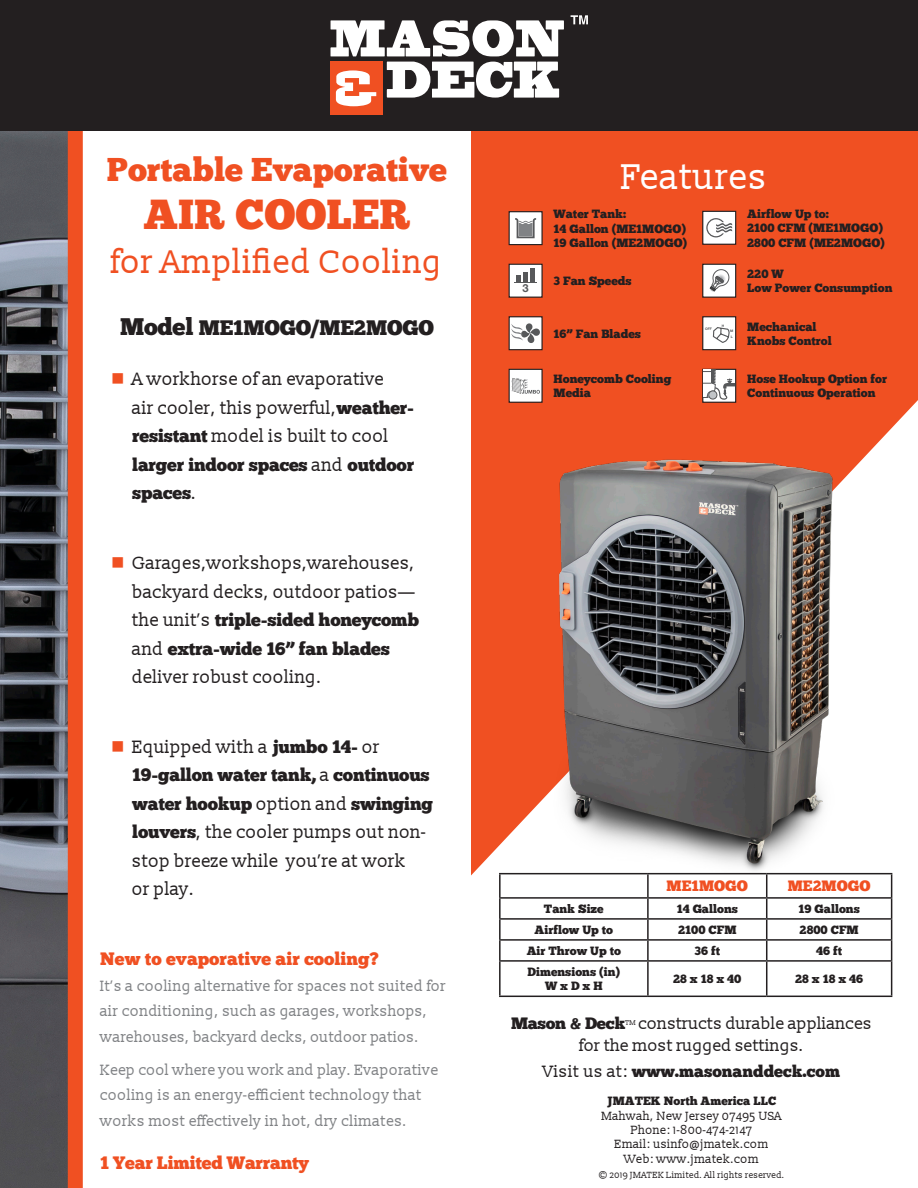
<style>
.page{position:relative;width:918px;height:1188px;background:#fff}
.page>*{position:absolute;margin:0;border:0;box-sizing:border-box;transform-origin:0 0}
.t1{font:42px "Chunk Five";color:#f05022}
.t2{font:36px "Slabo 13 px";color:#fff}
.t3{font:33px "Chunk Five";color:#f05022}
.t4{font:33px "Slabo 13 px";color:#f05022}
.t5{font:21px "Chunk Five";letter-spacing:-.01em;color:#231f20}
.t6{font:18px/28.5px "Slabo 13 px";letter-spacing:-.01em;color:#231f20}
.t7{font:18px "Chunk Five";color:#f05022}
.t8{font:16.5px "Slabo 13 px";letter-spacing:-.02em;color:#231f20}
.t9{font:16.5px "Chunk Five";color:#231f20}
.t10{font:16.5px "Chunk Five";letter-spacing:-.02em;color:#231f20}
.t11{font:15px/25.5px "Slabo 13 px";color:#808285}
.t12{font:15px "Chunk Five";color:#f05022}
.t13{font:12px/14.4px "Chunk Five";color:#231f20}
.t14{font:12px "Slabo 13 px";color:#231f20}
.t15{font:700 11.1px "Helvetica Neue LT Pro";color:#57585a}
.t16{font:9px "Slabo 13 px";color:#231f20}
.t17{font:7.05px "Slabo 13 px";color:#231f20}
.t18{font:700 3.45px/6.1px "Helvetica Neue LT Pro";color:#57585a}
.s1{font-size:24px}
.s2{font-family:"Chunk Five"}
.s3{font-family:"Slabo 13 px"}
</style>
<div class="page">
<div style="left:471px;top:106px;width:447px;height:1082px;background:#f05022"></div>
<svg style="left:471px;top:400px;width:447px;height:788px;fill:#fff"></svg>
<img style="left:0;top:131px;width:68px;height:1057px">
<div style="left:68px;top:106px;width:15px;height:1082px;background:#f05022"></div>
<img style="left:539px;top:453px;width:311px;height:420px">
<div style="left:0;top:0;width:918px;height:131px;background:#231f20"></div>
<svg style="left:331px;top:20px;width:233px;height:36px"></svg>
<svg style="left:387px;top:62px;width:172px;height:36px"></svg>
<div style="left:330px;top:61px;width:52px;height:54px;background:#f05022"></div>
<svg style="left:336px;top:70px;width:40px;height:36px"></svg>
<svg style="left:571px;top:15px;width:17px;height:9px"></svg>
<div style="left:509px;top:212px;width:33px;height:33px;background:#fff"></div>
<div style="left:509px;top:211px;width:34px;height:34px;border:1px solid #231f20"></div>
<svg style="left:515px;top:218px;width:21px;height:20px"></svg>
<div style="left:509px;top:264px;width:33px;height:33px;background:#fff"></div>
<div style="left:509px;top:264px;width:34px;height:34px;border:1px solid #231f20"></div>
<div style="left:530px;top:268px;width:5px;height:15px;background:#57585a"></div>
<div style="left:523px;top:272px;width:5px;height:11px;background:#57585a"></div>
<div style="left:516px;top:275px;width:5px;height:8px;background:#57585a"></div>
<div style="left:509px;top:317px;width:33px;height:33px;background:#fff"></div>
<div style="left:509px;top:316px;width:34px;height:34px;border:1px solid #231f20"></div>
<svg style="left:511px;top:323px;width:29px;height:20px"></svg>
<div style="left:509px;top:369px;width:33px;height:33px;background:#fff"></div>
<div style="left:509px;top:369px;width:34px;height:34px;border:1px solid #231f20"></div>
<svg style="left:511px;top:378px;width:29px;height:16px"></svg>
<div style="left:703px;top:369px;width:33px;height:33px;background:#fff"></div>
<div style="left:702px;top:369px;width:34px;height:34px;border:1px solid #231f20"></div>
<svg style="left:703px;top:370px;width:32px;height:30px"></svg>
<div style="left:703px;top:211px;width:33px;height:33px;background:#fff"></div>
<div style="left:702px;top:211px;width:34px;height:34px;border:1px solid #231f20"></div>
<svg style="left:706px;top:218px;width:26px;height:19px"></svg>
<div style="left:703px;top:264px;width:33px;height:33px;background:#fff"></div>
<div style="left:702px;top:264px;width:34px;height:34px;border:1px solid #231f20"></div>
<svg style="left:710px;top:269px;width:19px;height:23px"></svg>
<div style="left:703px;top:317px;width:33px;height:33px;background:#fff"></div>
<div style="left:702px;top:316px;width:34px;height:34px;border:1px solid #231f20"></div>
<svg style="left:712px;top:327px;width:18px;height:16px"></svg>
<div style="left:501px;top:874px;width:390px;height:122px;background:#fff"></div>
<hr style="left:499px;top:873px;width:149px;height:1px;background:#231f20">
<hr style="left:499px;top:874px;width:2px;height:23px;background:#231f20">
<hr style="left:648px;top:873px;width:119px;height:1px;background:#231f20">
<hr style="left:647px;top:874px;width:2px;height:23px;background:#231f20">
<hr style="left:767px;top:873px;width:125px;height:1px;background:#231f20">
<hr style="left:499px;top:897px;width:149px;height:2px;background:#231f20">
<hr style="left:648px;top:897px;width:119px;height:2px;background:#231f20">
<hr style="left:767px;top:897px;width:125px;height:2px;background:#231f20">
<hr style="left:499px;top:918px;width:149px;height:2px;background:#231f20">
<hr style="left:648px;top:918px;width:119px;height:2px;background:#231f20">
<hr style="left:767px;top:918px;width:125px;height:2px;background:#231f20">
<hr style="left:499px;top:939px;width:149px;height:2px;background:#231f20">
<svg style="left:499px;top:899px;width:2px;height:61px"></svg>
<hr style="left:648px;top:939px;width:119px;height:2px;background:#231f20">
<svg style="left:647px;top:899px;width:2px;height:61px"></svg>
<hr style="left:767px;top:939px;width:125px;height:2px;background:#231f20">
<svg style="left:766px;top:874px;width:1px;height:86px"></svg>
<svg style="left:891px;top:874px;width:1px;height:86px"></svg>
<hr style="left:499px;top:960px;width:149px;height:2px;background:#231f20">
<hr style="left:499px;top:962px;width:2px;height:34px;background:#231f20">
<hr style="left:648px;top:960px;width:119px;height:2px;background:#231f20">
<hr style="left:647px;top:962px;width:2px;height:34px;background:#231f20">
<hr style="left:767px;top:960px;width:125px;height:2px;background:#231f20">
<hr style="left:766px;top:962px;width:1px;height:34px;background:#231f20">
<hr style="left:891px;top:962px;width:1px;height:34px;background:#231f20">
<hr style="left:499px;top:996px;width:149px;height:1px;background:#231f20">
<hr style="left:648px;top:996px;width:119px;height:1px;background:#231f20">
<hr style="left:767px;top:996px;width:125px;height:1px;background:#231f20">
<p class="t3" style="left:107px;top:150px;width:342px">Portable Evaporative</p>
<p class="t1" style="left:144px;top:189px;width:269px">AIR COOLER</p>
<p class="t4" style="left:111px;top:241px;width:334px">for Amplified Cooling</p>
<p class="t5" style="left:120px;top:315px;width:315px"><span class="s1">Model</span> ME1MOGO/ME2MOGO</p>
<p class="t6" style="left:132px;top:365px;width:283px">A workhorse of an evaporative<br>air cooler, this powerful,<span class="s2">weather&shy;resistant</span> model is built to cool <span class="s2">larger indoor spaces</span> and <span class="s2">outdoor spaces</span>.</p>
<p class="t6" style="left:132px;top:548px;width:289px">Garages,workshops,warehouses, backyard decks, outdoor patios— the unit’s <span class="s2">triple-sided honeycomb </span>and <span class="s2">extra-wide 16” fan blades </span>deliver robust cooling.</p>
<p class="t6" style="left:132px;top:732px;width:302px">Equipped with a <span class="s2">jumbo 14-</span> or<br><span class="s2">19-gallon water tank,</span> a <span class="s2">continuous water hookup</span> option and <span class="s2">swinging louvers</span>, the cooler pumps out non&shy;stop breeze while you’re at work<br>or play.</p>
<p class="t7" style="left:100px;top:948px;width:280px">New to evaporative air cooling?</p>
<p class="t11" style="left:100px;top:972px;width:348px">It’s a cooling alternative for spaces not suited for air conditioning, such as garages, workshops, warehouses, backyard decks, outdoor patios.</p>
<p class="t11" style="left:100px;top:1056px;width:340px">Keep cool where you work and play. Evaporative cooling is an energy-efficient technology that works most effectively in hot, dry climates.</p>
<p class="t7" style="left:100px;top:1152px;width:210px">1 Year Limited Warranty</p>
<p class="t15" style="left:523px;top:282px;width:8px">3</p>
<p class="t2" style="left:621px;top:155px;width:148px">Features</p>
<p class="t13" style="left:554px;top:207px;width:74px">Water Tank:</p>
<p class="t13" style="left:554px;top:221px;width:134px">14 Gallon (ME1MOGO)</p>
<p class="t13" style="left:554px;top:236px;width:135px">19 Gallon (ME2MOGO)</p>
<p class="t13" style="left:554px;top:274px;width:79px">3 Fan Speeds</p>
<p class="t13" style="left:554px;top:326px;width:89px">16” Fan Blades</p>
<p class="t13" style="left:554px;top:372px;width:119px">Honeycomb Cooling</p>
<p class="t13" style="left:554px;top:386px;width:39px">Media</p>
<p class="t18" style="left:705px;top:326px;width:8px">OFF</p>
<p class="t18" style="left:722px;top:323px;width:4px">H</p>
<p class="t18" style="left:730px;top:327px;width:5px">M<br>L</p>
<p class="t13" style="left:747px;top:207px;width:83px">Airflow Up to:</p>
<p class="t13" style="left:747px;top:221px;width:137px">2100 CFM (ME1MOGO)</p>
<p class="t13" style="left:747px;top:235px;width:139px">2800 CFM (ME2MOGO)</p>
<p class="t13" style="left:747px;top:267px;width:38px">220 W</p>
<p class="t13" style="left:747px;top:281px;width:147px">Low Power Consumption</p>
<p class="t13" style="left:747px;top:319px;width:71px">Mechanical</p>
<p class="t13" style="left:747px;top:334px;width:86px">Knobs Control</p>
<p class="t13" style="left:747px;top:372px;width:141px">Hose Hookup Option for<br>Continuous Operation</p>
<p class="t12" style="left:667px;top:877px;width:83px">ME1MOGO</p>
<p class="t12" style="left:788px;top:877px;width:84px">ME2MOGO</p>
<p class="t13" style="left:544px;top:902px;width:61px">Tank Size</p>
<p class="t13" style="left:677px;top:902px;width:63px">14 Gallons</p>
<p class="t13" style="left:799px;top:902px;width:63px">19 Gallons</p>
<p class="t13" style="left:535px;top:923px;width:80px">Airflow Up to</p>
<p class="t13" style="left:678px;top:923px;width:60px">2100 CFM</p>
<p class="t13" style="left:800px;top:923px;width:61px">2800 CFM</p>
<p class="t13" style="left:527px;top:944px;width:96px">Air Throw Up to</p>
<p class="t13" style="left:695px;top:944px;width:27px">36 ft</p>
<p class="t13" style="left:816px;top:944px;width:27px">46 ft</p>
<p class="t13" style="left:528px;top:965px;width:94px;text-align:center">Dimensions (in)<br>W x D x H</p>
<p class="t13" style="left:673px;top:972px;width:70px">28 x 18 x 40</p>
<p class="t13" style="left:795px;top:972px;width:70px">28 x 18 x 46</p>
<p class="t10" style="left:511px;top:1014px;width:116px">Mason &amp; Deck</p>
<p class="t17" style="left:625px;top:1018px;width:12px">TM</p>
<p class="t8" style="left:638px;top:1013px;width:235px">constructs durable appliances</p>
<p class="t8" style="left:579px;top:1035px;width:226px">for the most rugged settings.</p>
<p class="t9" style="left:543px;top:1062px;width:298px"><span class="s3">Visit us at:</span> www.masonanddeck.com</p>
<p class="t13" style="left:607px;top:1094px;width:171px">JMATEK North America LLC</p>
<p class="t14" style="left:601px;top:1108px;width:182px">Mahwah, New Jersey 07495 USA</p>
<p class="t14" style="left:631px;top:1123px;width:123px">Phone: 1-800-474-2147</p>
<p class="t14" style="left:615px;top:1137px;width:156px">Email: usinfo@jmatek.com</p>
<p class="t14" style="left:624px;top:1151px;width:136px">Web: www.jmatek.com</p>
<p class="t16" style="left:599px;top:1169px;width:187px">© 2019 JMATEK Limited. All rights reserved.</p>
</div>
